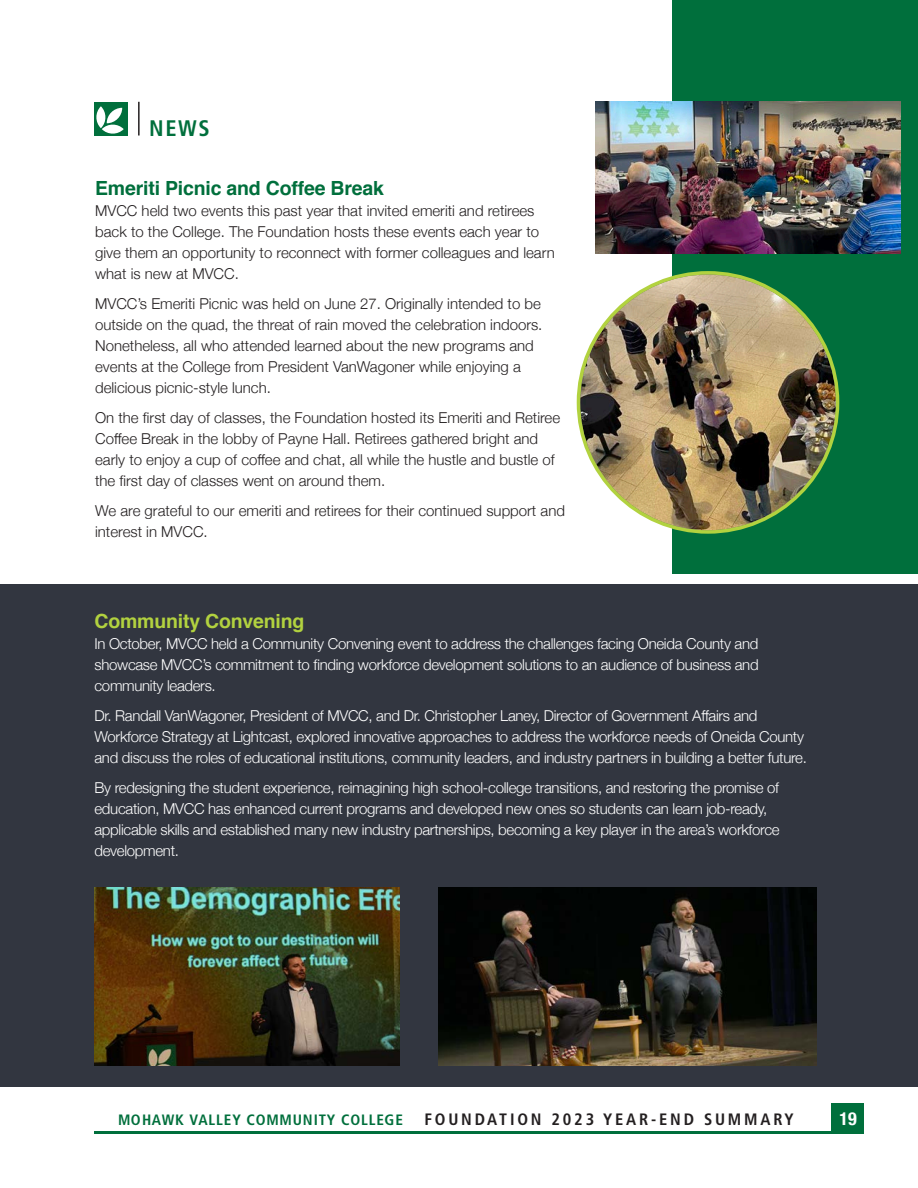
<style>
.page{position:relative;width:918px;height:1188px;background:#fff}
.page>*{position:absolute;margin:0;border:0;box-sizing:border-box;transform-origin:0 0}
.t1{font:700 condensed 22.5px "Frutiger LT Std";color:#006f3c}
.t2{font:700 19.5px "Helvetica";letter-spacing:-.01em;color:#006f3c}
.t3{font:700 19.5px "Helvetica";letter-spacing:-.01em;color:#b2d23f}
.t4{font:700 condensed 18px "Helvetica Neue";color:#fff}
.t5{font:700 condensed 16.5px "Frutiger LT Std";letter-spacing:.17em;color:#231f20}
.t6{font:300 15px/21px "Helvetica Neue";letter-spacing:-.02em;color:#fff}
.t7{font:300 15px/21px "Helvetica Neue";color:#231f20}
.t8{font:700 condensed 15px "Frutiger LT Std";letter-spacing:.055em;color:#006f3c}
</style>
<div class="page">
<div style="left:832px;top:1104px;width:32px;height:30px;background:#006f3c"></div>
<hr style="left:95px;top:1132px;width:737px;height:2px;background:#006f3c">
<div style="left:0;top:584px;width:918px;height:503px;background:#323640"></div>
<div style="left:94px;top:102px;width:34px;height:34px;background:#006f3c"></div>
<svg style="left:96px;top:106px;width:28px;height:28px"></svg>
<hr style="left:138px;top:102px;width:2px;height:34px;background:#231f20">
<div style="left:672px;top:0;width:246px;height:573px;background:#006f3c"></div>
<img style="left:596px;top:101px;width:305px;height:153px">
<img style="left:580px;top:275px;width:256px;height:255px;border-radius:128px">
<img style="left:94px;top:888px;width:306px;height:177px">
<img style="left:439px;top:888px;width:378px;height:177px">
<p class="t1" style="left:149px;top:114px;width:62px">NEWS</p>
<p class="t2" style="left:95px;top:172px;width:290px">Emeriti Picnic and Coffee Break</p>
<p class="t7" style="left:95px;top:199px;width:461px">MVCC held two events this past year that invited emeriti and retirees back to the College. The Foundation hosts these events each year to give them an opportunity to reconnect with former colleagues and learn what is new at MVCC.</p>
<p class="t7" style="left:95px;top:292px;width:449px">MVCC’s Emeriti Picnic was held on June 27. Originally intended to be outside on the quad, the threat of rain moved the celebration indoors.<br>Nonetheless, all who attended learned about the new programs and events at the College from President VanWagoner while enjoying a delicious picnic-style lunch.</p>
<p class="t7" style="left:95px;top:406px;width:467px">On the first day of classes, the Foundation hosted its Emeriti and Retiree Coffee Break in the lobby of Payne Hall. Retirees gathered bright and early to enjoy a cup of coffee and chat, all while the hustle and bustle of the first day of classes went on around them.</p>
<p class="t7" style="left:95px;top:499px;width:471px">We are grateful to our emeriti and retirees for their continued support and interest in MVCC.</p>
<p class="t3" style="left:94px;top:605px;width:211px">Community Convening</p>
<p class="t6" style="left:94px;top:632px;width:666px;text-align:justify">In October, MVCC held a Community Convening event to address the challenges facing Oneida County and showcase MVCC’s commitment to finding workforce development solutions to an audience of business and community leaders.</p>
<p class="t6" style="left:94px;top:704px;width:714px">Dr. Randall VanWagoner, President of MVCC, and Dr. Christopher Laney, Director of Government Affairs and<br>Workforce Strategy at Lightcast, explored innovative approaches to address the workforce needs of Oneida County and discuss the roles of educational institutions, community leaders, and industry partners in building a better future.</p>
<p class="t6" style="left:94px;top:776px;width:687px">By redesigning the student experience, reimagining high school-college transitions, and restoring the promise of education, MVCC has enhanced current programs and developed new ones so students can learn job-ready, applicable skills and established many new industry partnerships, becoming a key player in the area’s workforce development.</p>
<p class="t8" style="left:118px;top:1111px;width:287px">MOHA WK V ALLEY COM MUNITY CO LLEGE</p>
<p class="t5" style="left:424px;top:1110px;width:371px">FOUNDATION 2023 YEAR-END SUMMARY</p>
<p class="t4" style="left:840px;top:1104px;width:19px">19</p>
</div>
